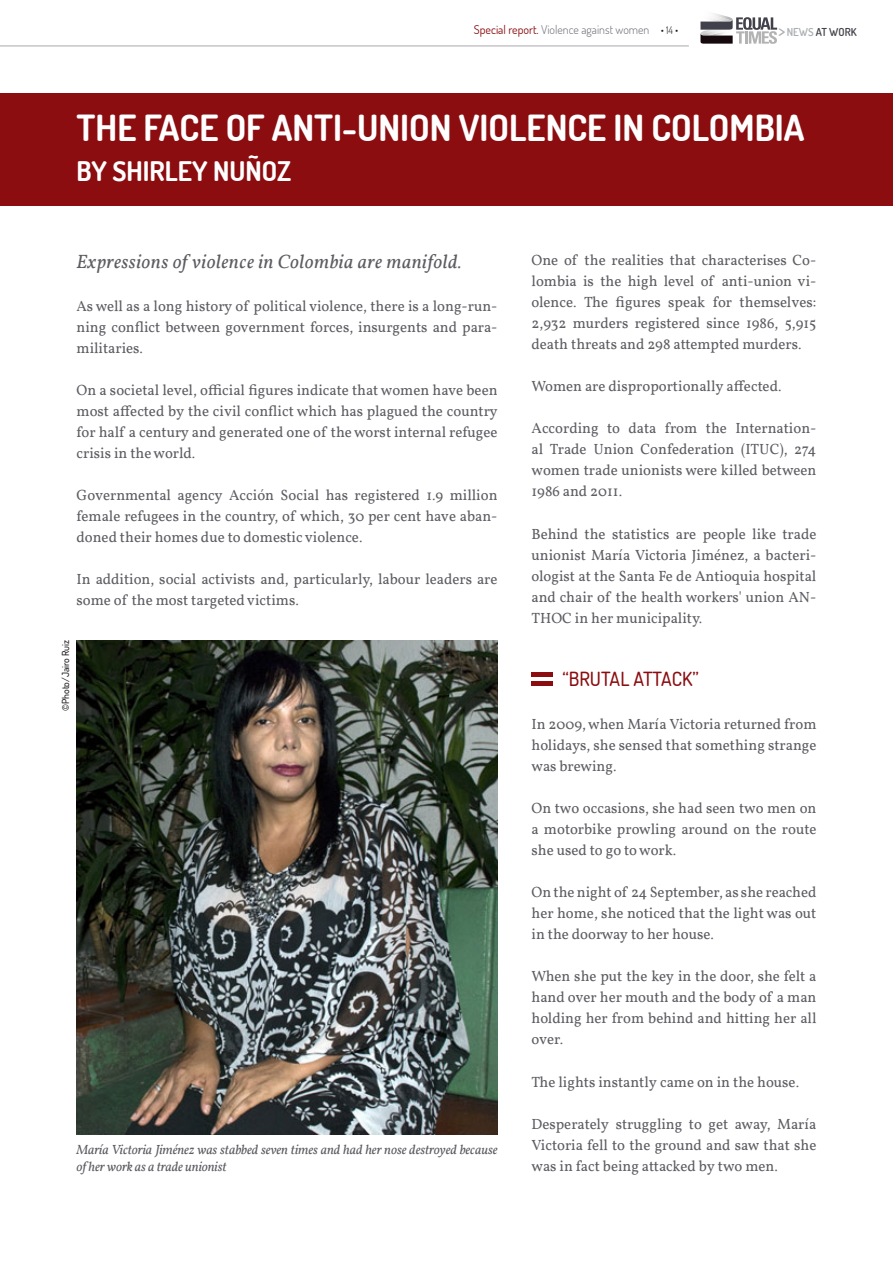
<style>
.page{position:relative;width:893px;height:1263px;background:#fff}
.page>*{position:absolute;margin:0;border:0;box-sizing:border-box;transform-origin:0 0}
.t1{font:700 36px "Dosis";color:#fff}
.t2{font:700 27px "Dosis";color:#fff}
.t3{font:italic 19.5px "Vollkorn";letter-spacing:.02em;color:#5c5c62}
.t4{font:500 19.5px "Dosis";color:#8b0d10}
.t5{font:15px/21px "Vollkorn";color:#5c5c62;text-align:justify}
.t6{font:italic 13.5px/16.5px "Vollkorn";letter-spacing:-.01em;color:#5c5c62}
.t7{font:300 12px "Dosis";color:#6c6b75}
.t8{font:600 10.95px "Dosis";color:#444249}
.t9{font:500 9.75px "Dosis";color:#231f20}
.s1{font-weight:400;color:#8b0d10}
.s2{font-size:10.5px;color:#231f20}
.s3{font-weight:500;font-size:17.85px;color:#acafb1}
.s4{color:#acafb1}
</style>
<div class="page">
<hr style="left:0;top:46px;width:689px;height:1px;background:#aba7ad">
<img style="left:714px;top:13px;width:14px;height:4px">
<img style="left:714px;top:15px;width:10px;height:2px">
<svg style="left:700px;top:17px;width:77px;height:27px"></svg>
<img style="left:77px;top:640px;width:420px;height:494px">
<div style="left:531px;top:672px;width:22px;height:5px;background:#8b0d10"></div>
<div style="left:531px;top:681px;width:22px;height:5px;background:#8b0d10"></div>
<div style="left:0;top:94px;width:893px;height:112px;background:#8b0d10"></div>
<p class="t7" style="left:474px;top:22px;width:206px"><span class="s1">Special report.</span> Violence against women <span class="s2">• 14 •</span></p>
<p class="t8" style="left:778px;top:25px;width:80px"><span class="s3">&gt;</span> <span class="s4">NEWS</span> AT WORK</p>
<h1 class="t1" style="left:77px;top:105px;width:729px">THE FACE OF ANTI-UNION VIOLENCE IN COLOMBIA</h1>
<h2 class="t2" style="left:77px;top:154px;width:216px">BY SHIRLEY NUÑOZ</h2>
<h3 class="t3" style="left:77px;top:250px;width:387px">Expressions of violence in Colombia are manifold.</h3>
<p class="t5" style="left:77px;top:295px;width:422px">As well as a long history of political violence, there is a long-run&shy;ning conflict between government forces, insurgents and para&shy;militaries.</p>
<p class="t5" style="left:77px;top:379px;width:423px">On a societal level, official figures indicate that women have been most affected by the civil conflict which has plagued the country for half a century and generated one of the worst internal refugee crisis in the world.</p>
<p class="t5" style="left:77px;top:485px;width:422px">Governmental agency Acción Social has registered 1.9 million female refugees in the country, of which, 30 per cent have aban&shy;doned their homes due to domestic violence.</p>
<p class="t5" style="left:77px;top:569px;width:422px">In addition, social activists and, particularly, labour leaders are some of the most targeted victims.</p>
<p class="t9" style="left:59px;top:711px;width:73px;rotate:-90deg">©Photo/Jairo Ruiz</p>
<p class="t6" style="left:77px;top:1141px;width:423px">María Victoria Jiménez was stabbed seven times and had her nose destroyed because of her work as a trade unionist</p>
<p class="t5" style="left:531px;top:249px;width:286px">One of the realities that characterises Co&shy;lombia is the high level of anti-union vi&shy;olence. The figures speak for themselves:<br>2,932 murders registered since 1986, 5,915 death threats and 298 attempted murders.</p>
<p class="t5" style="left:531px;top:376px;width:251px">Women are disproportionally affected.</p>
<p class="t5" style="left:531px;top:418px;width:286px">According to data from the Internation&shy;al Trade Union Confederation (ITUC), 274 women trade unionists were killed between 1986 and 2011.</p>
<p class="t5" style="left:531px;top:523px;width:286px">Behind the statistics are people like trade unionist María Victoria Jiménez, a bacteri&shy;ologist at the Santa Fe de Antioquia hospital and chair of the health workers' union AN-THOC in her municipality.</p>
<h3 class="t4" style="left:562px;top:666px;width:138px">“BRUTAL ATTACK”</h3>
<p class="t5" style="left:531px;top:713px;width:286px">In 2009, when María Victoria returned from holidays, she sensed that something strange was brewing.</p>
<p class="t5" style="left:531px;top:797px;width:286px">On two occasions, she had seen two men on a motorbike prowling around on the route she used to go to work.</p>
<p class="t5" style="left:531px;top:881px;width:286px">On the night of 24 September, as she reached her home, she noticed that the light was out in the doorway to her house.</p>
<p class="t5" style="left:531px;top:966px;width:286px">When she put the key in the door, she felt a hand over her mouth and the body of a man holding her from behind and hitting her all over.</p>
<p class="t5" style="left:531px;top:1071px;width:269px">The lights instantly came on in the house.</p>
<p class="t5" style="left:531px;top:1113px;width:286px">Desperately struggling to get away, María Victoria fell to the ground and saw that she was in fact being attacked by two men.</p>
</div>
